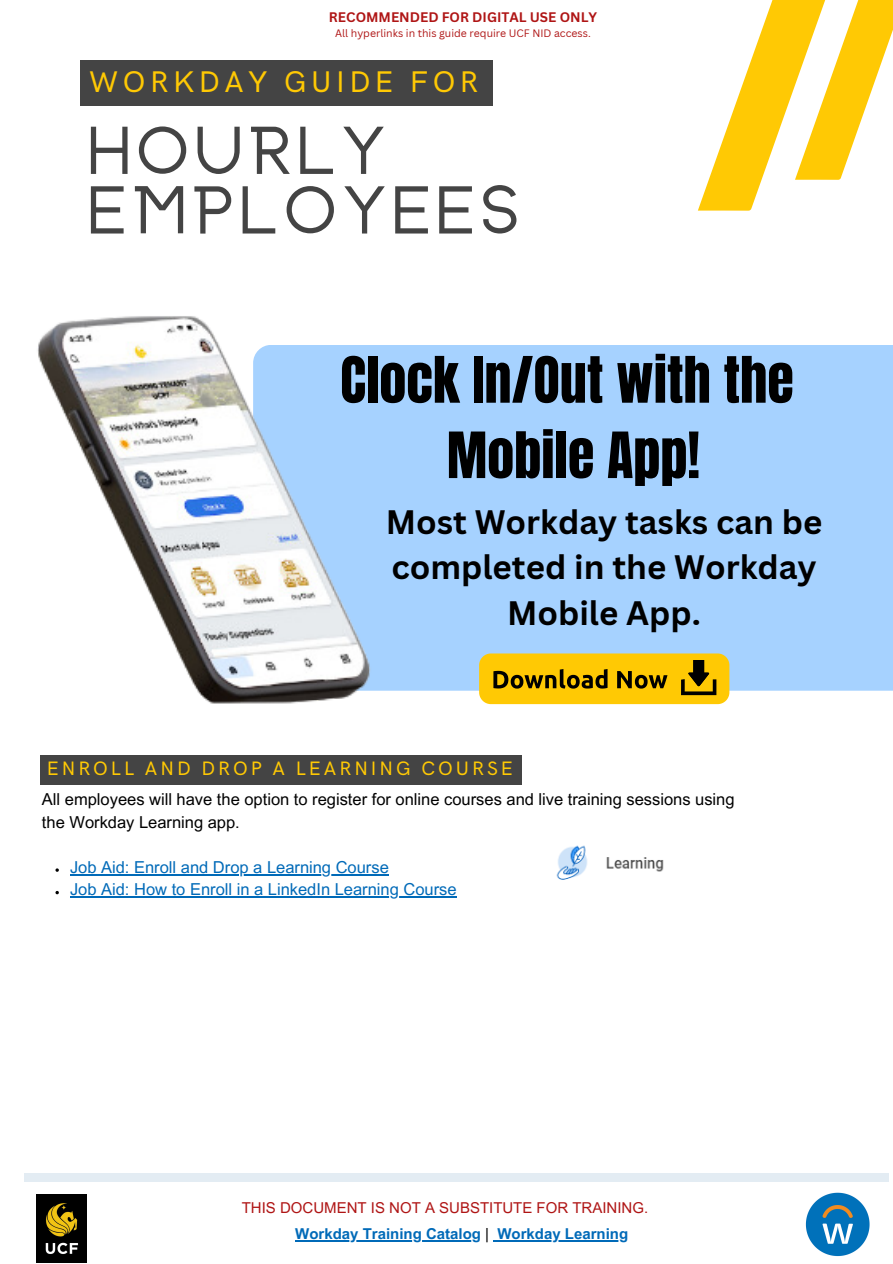
<style>
.page{position:relative;width:893px;height:1264px;background:#fff}
.page>*{position:absolute;margin:0;border:0;box-sizing:border-box;transform-origin:0 0}
.t1{font:54.15px "Anton";color:#000}
.t2{font:700 54px/59.6px "Anchorage";letter-spacing:.15em;color:#444}
.t3{font:700 33px/45.8px "Canva Sans";color:#000;text-align:center}
.t4{font:500 30px "HK Grotesk Pro";letter-spacing:.15em;color:#ffc904}
.t5{font:500 19.5px "HK Grotesk Pro";letter-spacing:.15em;color:#ffc904}
.t6{font:16.5px/22.5px "Arial MT Pro";color:#000}
.t7{font:16.5px "Arial MT Pro";color:#006ab8}
.t8{font:15px "Arial MT Pro";color:#af1515}
.t9{font:700 15px "Arial MT Pro";color:#006ab8}
.t10{font:700 13.5px "Canva Sans";color:#af1515}
.t11{font:10.5px "Canva Sans";color:#af1515}
.s1{font-weight:400;color:#000}
</style>
<div class="page">
<svg style="left:698px;top:0;width:194px;height:211px"></svg>
<div style="left:24px;top:1172px;width:864px;height:9px;background:#e3ecf3"></div>
<div style="left:80px;top:60px;width:412px;height:45px;background:#444"></div>
<div style="left:398px;top:345px;width:494px;height:345px;background:#a6d2ff"></div>
<img style="left:37px;top:316px;width:361px;height:388px">
<svg style="left:479px;top:653px;width:250px;height:51px;background:#d7ab08"></svg>
<img style="left:805px;top:1192px;width:65px;height:65px">
<img style="left:37px;top:1194px;width:49px;height:68px">
<hr style="left:295px;top:1240px;width:186px;height:1px;background:#006ab8">
<hr style="left:497px;top:1240px;width:131px;height:1px;background:#006ab8">
<hr style="left:70px;top:874px;width:319px;height:1px;background:#006ab8">
<svg style="left:55px;top:890px;width:4px;height:4px"></svg>
<hr style="left:70px;top:896px;width:386px;height:1px;background:#006ab8">
<img style="left:556px;top:845px;width:108px;height:35px">
<div style="left:41px;top:754px;width:481px;height:30px;background:#444"></div>
<p class="t10" style="left:329px;top:8px;width:270px">RECOMMENDED FOR DIGITAL USE ONLY</p>
<p class="t11" style="left:335px;top:26px;width:257px">All hyperlinks in this guide require UCF NID access.</p>
<p class="t4" style="left:89px;top:65px;width:390px">WORKDAY GUIDE FOR</p>
<p class="t2" style="left:89px;top:128px;width:430px">HOURLY<br>EMPLOYEES</p>
<p class="t1" style="left:340px;top:341px;width:455px">Clock In/Out with the</p>
<p class="t1" style="left:447px;top:416px;width:254px">Mobile App!</p>
<p class="t3" style="left:385px;top:498px;width:438px">Most Workday tasks can be completed in the Workday<br>Mobile App.</p>
<p class="t5" style="left:47px;top:757px;width:467px">ENROLL AND DROP A LEARNING COURSE</p>
<p class="t6" style="left:42px;top:790px;width:694px">All employees will have the option to register for online courses and live training sessions using the Workday Learning app.</p>
<p class="t7" style="left:70px;top:861px;width:320px">Job Aid: Enroll and Drop a Learning Course</p>
<p class="t7" style="left:70px;top:883px;width:388px">Job Aid: How to Enroll in a LinkedIn Learning Course</p>
<p class="t8" style="left:242px;top:1201px;width:408px">THIS DOCUMENT IS NOT A SUBSTITUTE FOR TRAINING.</p>
<p class="t9" style="left:295px;top:1228px;width:334px">Workday Training Catalog <span class="s1">|</span> Workday Learning</p>
</div>
